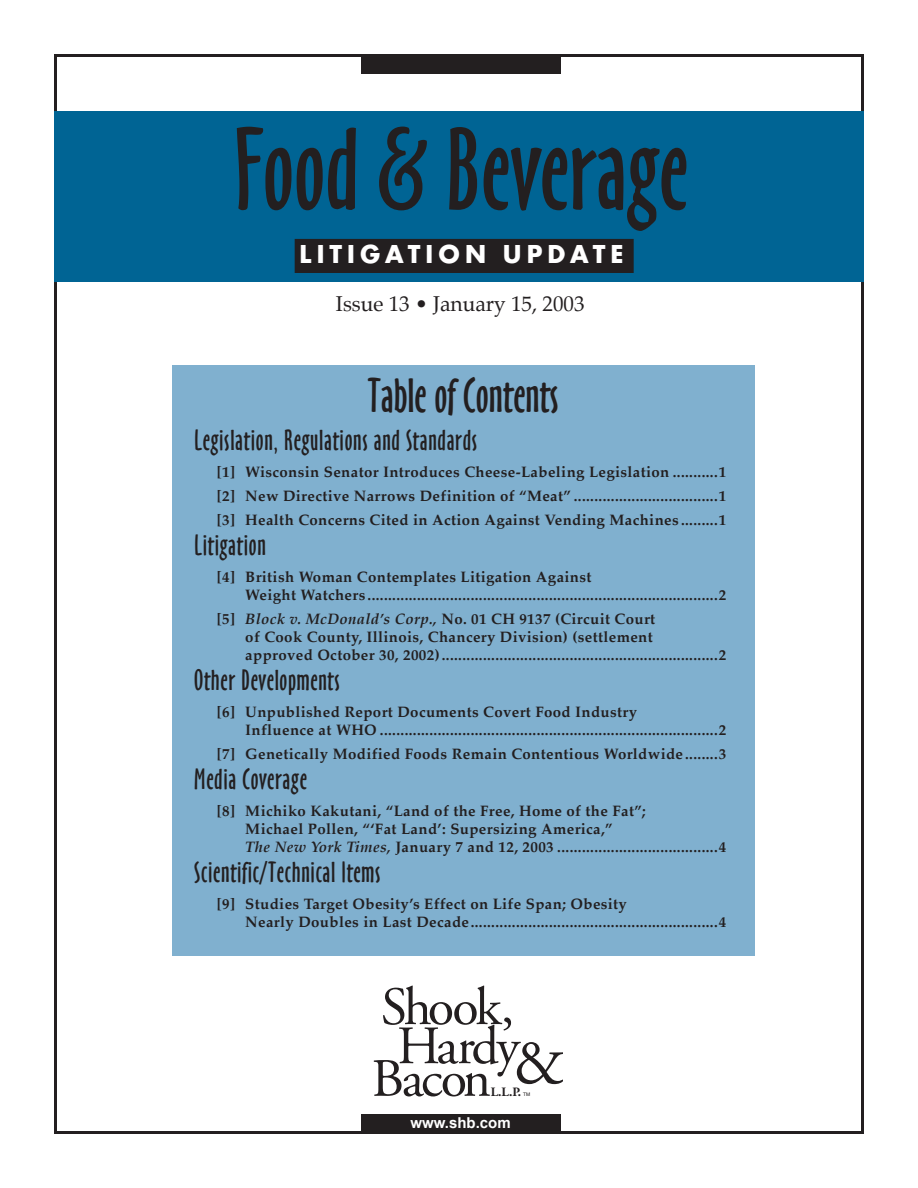
<style>
.page{position:relative;width:918px;height:1188px;background:#fff}
.page>*{position:absolute;margin:0;border:0;box-sizing:border-box;transform-origin:0 0}
.t1{font:108px "Oz Handicraft BT";color:#231f20}
.t2{font:64.35px "Adobe Garamond";color:#231f20}
.t3{font:53.85px/39.2px "Adobe Garamond";letter-spacing:-.055em;color:#231f20}
.t4{font:45px "Oz Handicraft BT";color:#231f20}
.TOC_Section_Head{font:27px "Oz Handicraft BT";letter-spacing:.025em;color:#231f20}
.t5{font:700 27px "Futura T";letter-spacing:.17em;color:#fff}
.t6{font:21px "Palatino";color:#231f20}
.TOC_Sub_Sub{font:700 15px/18px "Palatino";letter-spacing:.025em;color:#231f20}
.t7{font:700 15px "Arial";color:#fff}
.t8{font:700 12.75px "Adobe Garamond";color:#231f20}
.t9{font:4.95px "Helvetica";color:#231f20}
.s1{font-style:italic}
</style>
<div class="page">
<div style="left:54px;top:112px;width:810px;height:170px;background:#006494"></div>
<div style="left:172px;top:365px;width:583px;height:591px;background:#80b0cf"></div>
<div style="left:361px;top:1114px;width:199px;height:20px;background:#231f20"></div>
<div style="left:361px;top:54px;width:200px;height:20px;background:#231f20"></div>
<div style="left:295px;top:240px;width:338px;height:32px;background:#231f20"></div>
<div style="left:295px;top:239px;width:339px;height:34px;border:2px solid #231f20"></div>
<p class="t1" style="left:234px;top:107px;width:455px">Food &amp; Beverage</p>
<p class="t5" style="left:299px;top:238px;width:326px">LITIGATION UPDATE</p>
<p class="t6" style="left:336px;top:290px;width:250px">Issue 13 • January 15, 2003</p>
<p class="t4" style="left:368px;top:370px;width:193px">Table of Contents</p>
<p class="TOC_Section_Head" style="left:194px;top:424px;width:284px">Legislation, Regulations and Standards</p>
<p class="TOC_Sub_Sub" style="left:217px;top:464px;width:511px">[1] Wisconsin Senator Introduces Cheese-Labeling Legislation ...........1</p>
<p class="TOC_Sub_Sub" style="left:217px;top:488px;width:511px">[2] New Directive Narrows Definition of “Meat” ...................................1</p>
<p class="TOC_Sub_Sub" style="left:217px;top:512px;width:511px">[3] Health Concerns Cited in Action Against Vending Machines .........1</p>
<p class="TOC_Section_Head" style="left:194px;top:529px;width:73px">Litigation</p>
<p class="TOC_Sub_Sub" style="left:245px;top:569px;width:483px;text-indent:-28px">[4] British Woman Contemplates Litigation Against<br>Weight Watchers .....................................................................................2</p>
<p class="TOC_Sub_Sub" style="left:245px;top:611px;width:483px;text-indent:-28px">[5] <span class="s1">Block v. McDonald’s Corp.,</span> No. 01 CH 9137 (Circuit Court<br>of Cook County, Illinois, Chancery Division) (settlement<br>approved October 30, 2002)...................................................................2</p>
<p class="TOC_Section_Head" style="left:194px;top:664px;width:147px">Other Developments</p>
<p class="TOC_Sub_Sub" style="left:245px;top:704px;width:483px;text-indent:-28px">[6] Unpublished Report Documents Covert Food Industry<br>Influence at WHO ..................................................................................2</p>
<p class="TOC_Sub_Sub" style="left:217px;top:746px;width:511px">[7] Genetically Modified Foods Remain Contentious Worldwide ........3</p>
<p class="TOC_Section_Head" style="left:194px;top:763px;width:114px">Media Coverage</p>
<p class="TOC_Sub_Sub" style="left:245px;top:803px;width:483px;text-indent:-28px">[8] Michiko Kakutani, “Land of the Free, Home of the Fat”;<br>Michael Pollen, “‘Fat Land’: Supersizing America,”<br><span class="s1">The New York Times,</span> January 7 and 12, 2003 .......................................4</p>
<p class="TOC_Section_Head" style="left:194px;top:856px;width:188px">Scientific/Technical Items</p>
<p class="TOC_Sub_Sub" style="left:245px;top:896px;width:483px;text-indent:-28px">[9] Studies Target Obesity’s Effect on Life Span; Obesity<br>Nearly Doubles in Last Decade............................................................4</p>
<p class="t3" style="left:381px;top:989px;width:140px">Shook,<br>Hardy</p>
<p class="t2" style="left:513px;top:1028px;width:54px">&amp;</p>
<p class="t8" style="left:518px;top:1085px;width:5px">.</p>
<p class="t9" style="left:523px;top:1092px;width:9px">TM</p>
<p class="t3" style="left:371px;top:1061px;width:121px">Bacon</p>
<p class="t8" style="left:491px;top:1085px;width:31px">L.L.P</p>
<p class="t7" style="left:411px;top:1114px;width:102px">www.shb.com</p>
</div>
